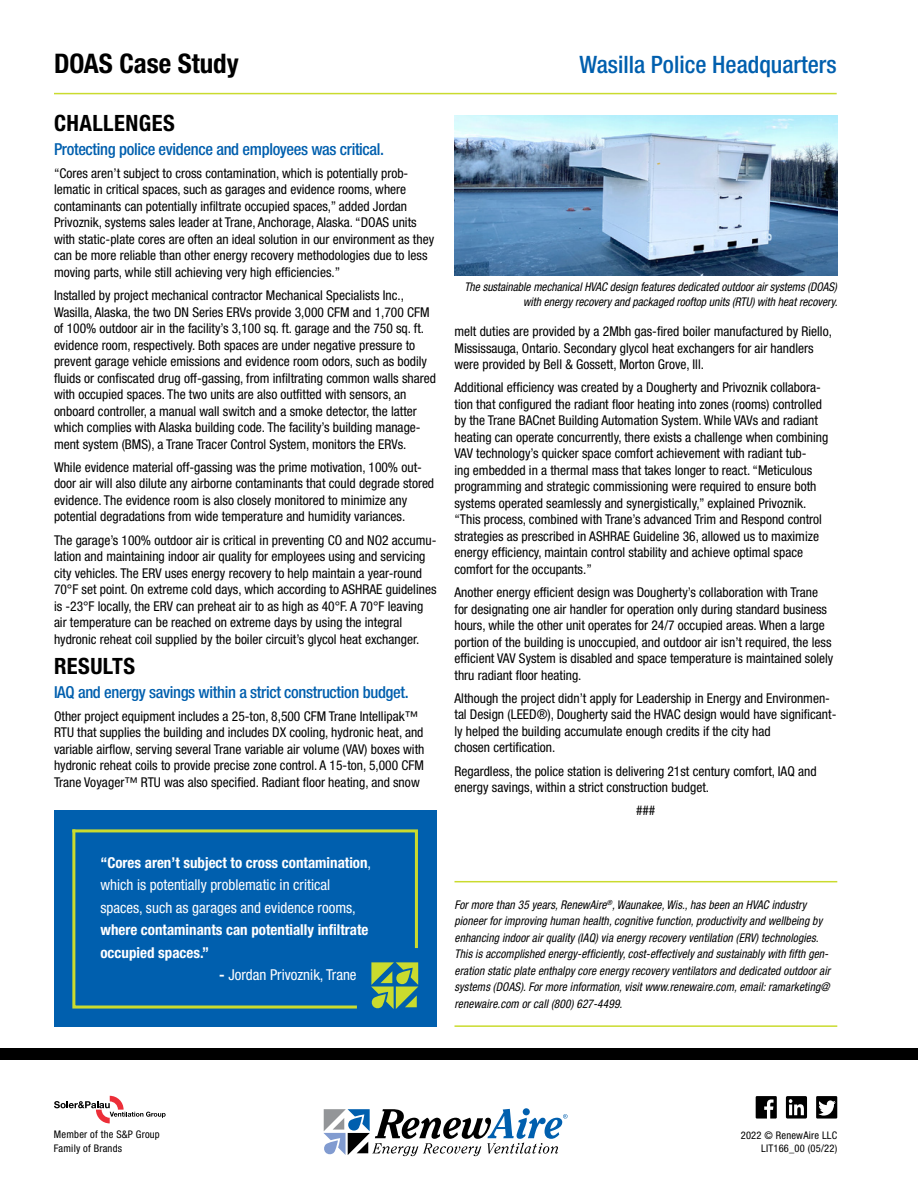
<style>
.page{position:relative;width:918px;height:1188px;background:#fff}
.page>*{position:absolute;margin:0;border:0;box-sizing:border-box;transform-origin:0 0}
.t1{font:700 condensed 27px "Helvetica Neue LT Std";color:#000}
.t2{font:500 condensed 24px "Helvetica Neue LT Std";color:#005fae}
.t3{font:700 condensed 22.5px "Helvetica Neue LT Std";letter-spacing:.02em;color:#000}
.t4{font:500 condensed 16.5px "Helvetica Neue LT Std";letter-spacing:-.02em;color:#005fae}
.t5{font:condensed 15px/22.5px "Helvetica Neue LT Std";color:#fff}
.t6{font:700 condensed 15px/22.5px "Helvetica Neue LT Std";color:#fff}
.t7{font:condensed 13.5px/16.5px "Helvetica Neue LT Std";color:#000}
.t8{font:italic condensed 12px/16.5px "Helvetica Neue LT Std";letter-spacing:.01em;color:#000;text-align:right;scale:.95 1}
.t9{font:condensed 10.5px/13.5px "Helvetica Neue LT Std";letter-spacing:.02em;color:#000}
.s1{font-weight:700}
</style>
<div class="page">
<hr style="left:54px;top:93px;width:783px;height:1px;background:#cadb2e">
<img style="left:454px;top:115px;width:383px;height:160px">
<div style="left:0;top:1048px;width:918px;height:12px;background:#000"></div>
<svg style="left:54px;top:1096px;width:112px;height:27px"></svg>
<svg style="left:323px;top:1108px;width:245px;height:48px"></svg>
<svg style="left:816px;top:1096px;width:21px;height:23px"></svg>
<svg style="left:786px;top:1096px;width:21px;height:23px"></svg>
<svg style="left:756px;top:1096px;width:21px;height:23px"></svg>
<div style="left:54px;top:811px;width:382px;height:216px;background:#005fae"></div>
<svg style="left:72px;top:951px;width:285px;height:58px"></svg>
<svg style="left:72px;top:829px;width:346px;height:122px"></svg>
<svg style="left:371px;top:962px;width:47px;height:47px"></svg>
<hr style="left:455px;top:881px;width:382px;height:1px;background:#cadb2e">
<hr style="left:455px;top:1025px;width:382px;height:2px;background:#cadb2e">
<h1 class="t1" style="left:54px;top:47px;width:186px">DOAS Case Study</h1>
<h2 class="t2" style="left:579px;top:50px;width:259px">Wasilla Police Headquarters</h2>
<h3 class="t3" style="left:54px;top:110px;width:122px">CHALLENGES</h3>
<p class="t4" style="left:54px;top:139px;width:332px">Protecting police evidence and employees was critical.</p>
<p class="t7" style="left:54px;top:165px;width:382px">“Cores aren’t subject to cross contamination, which is potentially prob&shy;lematic in critical spaces, such as garages and evidence rooms, where contaminants can potentially infiltrate occupied spaces,” added Jordan Privoznik, systems sales leader at Trane, Anchorage, Alaska. “DOAS units with static-plate cores are often an ideal solution in our environment as they can be more reliable than other energy recovery methodologies due to less moving parts, while still achieving very high efficiencies.”</p>
<p class="t7" style="left:54px;top:287px;width:384px">Installed by project mechanical contractor Mechanical Specialists Inc., Wasilla, Alaska, the two DN Series ERVs provide 3,000 CFM and 1,700 CFM of 100% outdoor air in the facility’s 3,100 sq. ft. garage and the 750 sq. ft. evidence room, respectively. Both spaces are under negative pressure to prevent garage vehicle emissions and evidence room odors, such as bodily fluids or confiscated drug off-gassing, from infiltrating common walls shared with occupied spaces. The two units are also outfitted with sensors, an onboard controller, a manual wall switch and a smoke detector, the latter which complies with Alaska building code. The facility’s building manage&shy;ment system (BMS), a Trane Tracer Control System, monitors the ERVs.</p>
<p class="t7" style="left:54px;top:459px;width:382px">While evidence material off-gassing was the prime motivation, 100% out&shy;door air will also dilute any airborne contaminants that could degrade stored evidence. The evidence room is also closely monitored to minimize any potential degradations from wide temperature and humidity variances.</p>
<p class="t7" style="left:54px;top:532px;width:384px">The garage’s 100% outdoor air is critical in preventing CO and NO2 accumu&shy;lation and maintaining indoor air quality for employees using and servicing city vehicles. The ERV uses energy recovery to help maintain a year-round 70°F set point. On extreme cold days, which according to ASHRAE guidelines is -23°F locally, the ERV can preheat air to as high as 40°F. A 70°F leaving air temperature can be reached on extreme days by using the integral hydronic reheat coil supplied by the boiler circuit’s glycol heat exchanger.</p>
<h3 class="t3" style="left:54px;top:653px;width:83px">RESULTS</h3>
<p class="t4" style="left:54px;top:682px;width:356px">IAQ and energy savings within a strict construction budget.</p>
<p class="t7" style="left:54px;top:708px;width:372px">Other project equipment includes a 25-ton, 8,500 CFM Trane Intellipak™ RTU that supplies the building and includes DX cooling, hydronic heat, and variable airflow, serving several Trane variable air volume (VAV) boxes with hydronic reheat coils to provide precise zone control. A 15-ton, 5,000 CFM Trane Voyager™ RTU was also specified. Radiant floor heating, and snow</p>
<p class="t5" style="left:100px;top:851px;width:272px"><span class="s1">“Cores aren’t subject to cross contamination</span>, which is potentially problematic in critical spaces, such as garages and evidence rooms,</p>
<p class="t6" style="left:100px;top:919px;width:270px">where contaminants can potentially infiltrate occupied spaces.”</p>
<p class="t5" style="left:219px;top:964px;width:139px"><span class="s1">-</span> Jordan Privoznik, Trane</p>
<p class="t8" style="left:464px;top:280px;width:394px;line-height:15px">The sustainable mechanical HVAC design features dedicated outdoor air systems (DOAS) with energy recovery and packaged rooftop units (RTU) with heat recovery.</p>
<p class="t7" style="left:455px;top:323px;width:379px">melt duties are provided by a 2Mbh gas-fired boiler manufactured by Riello,<br>Mississauga, Ontario. Secondary glycol heat exchangers for air handlers were provided by Bell &amp; Gossett, Morton Grove, Ill.</p>
<p class="t7" style="left:455px;top:379px;width:375px">Additional efficiency was created by a Dougherty and Privoznik collabora&shy;tion that configured the radiant floor heating into zones (rooms) controlled by the Trane BACnet Building Automation System. While VAVs and radiant heating can operate concurrently, there exists a challenge when combining VAV technology’s quicker space comfort achievement with radiant tub-<br>ing embedded in a thermal mass that takes longer to react. “Meticulous programming and strategic commissioning were required to ensure both systems operated seamlessly and synergistically,” explained Privoznik. “This process, combined with Trane’s advanced Trim and Respond control strategies as prescribed in ASHRAE Guideline 36, allowed us to maximize energy efficiency, maintain control stability and achieve optimal space comfort for the occupants.”</p>
<p class="t7" style="left:455px;top:584px;width:380px">Another energy efficient design was Dougherty’s collaboration with Trane for designating one air handler for operation only during standard business hours, while the other unit operates for 24/7 occupied areas. When a large portion of the building is unoccupied, and outdoor air isn’t required, the less efficient VAV System is disabled and space temperature is maintained solely thru radiant floor heating.</p>
<p class="t7" style="left:455px;top:690px;width:383px">Although the project didn’t apply for Leadership in Energy and Environmen&shy;tal Design (LEED®), Dougherty said the HVAC design would have significant&shy;ly helped the building accumulate enough credits if the city had<br>chosen certification.</p>
<p class="t7" style="left:455px;top:762px;width:364px">Regardless, the police station is delivering 21st century comfort, IAQ and energy savings, within a strict construction budget.</p>
<p class="t7" style="left:636px;top:802px;width:21px">###</p>
<p class="t8" style="left:455px;top:896px;width:397px;text-align:left">For more than 35 years, RenewAire<sup>®</sup>, Waunakee, Wis., has been an HVAC industry pioneer for improving human health, cognitive function, productivity and wellbeing by enhancing indoor air quality (IAQ) via energy recovery ventilation (ERV) technologies.<br>This is accomplished energy-efficiently, cost-effectively and sustainably with fifth gen&shy;eration static plate enthalpy core energy recovery ventilators and dedicated outdoor air systems (DOAS). For more information, visit www.renewaire.com, email: ramarketing@ renewaire.com or call (800) 627-4499.</p>
<p class="t9" style="left:54px;top:1128px;width:107px">Member of the S&amp;P Group<br>Family of Brands</p>
<p class="t9" style="left:741px;top:1128px;width:98px;text-align:right">2022 © RenewAire LLC<br>LIT166_00 (05/22)</p>
</div>
